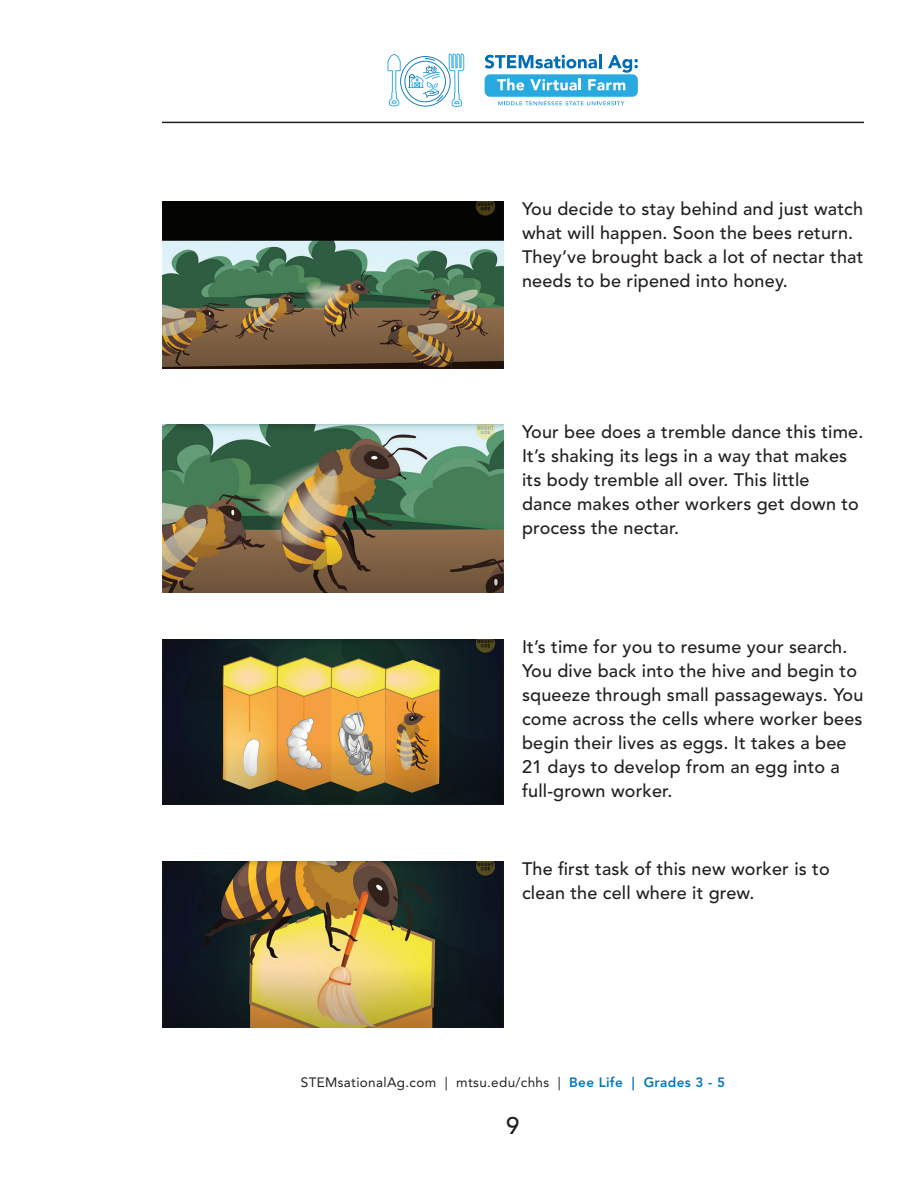
<style>
.page{position:relative;width:918px;height:1188px;background:#fff}
.page>*{position:absolute;margin:0;border:0;box-sizing:border-box;transform-origin:0 0}
.t1{font:500 24px "Avenir LT Std";color:#231f20}
.t2{font:500 18px/24px "Avenir LT Std";letter-spacing:.01em;color:#231f20}
.t3{font:13.5px "Avenir LT Std";letter-spacing:.025em;color:#231f20}
.s1{font-weight:800;color:#0079c2}
</style>
<div class="page">
<hr style="left:162px;top:122px;width:702px;height:1px;background:#231f20">
<svg style="left:485px;top:54px;width:116px;height:15px"></svg>
<svg style="left:608px;top:55px;width:30px;height:18px"></svg>
<div style="left:485px;top:74px;width:153px;height:23px;background:#28aae1;border-radius:6px"></div>
<svg style="left:497px;top:78px;width:27px;height:12px"></svg>
<svg style="left:530px;top:78px;width:51px;height:12px"></svg>
<svg style="left:588px;top:79px;width:37px;height:11px"></svg>
<svg style="left:498px;top:101px;width:127px;height:4px"></svg>
<svg style="left:387px;top:54px;width:77px;height:53px"></svg>
<img style="left:162px;top:202px;width:342px;height:166px">
<img style="left:162px;top:425px;width:342px;height:167px">
<img style="left:162px;top:639px;width:342px;height:166px">
<img style="left:162px;top:861px;width:342px;height:167px">
<p class="t2" style="left:522px;top:197px;width:343px">You decide to stay behind and just watch what will happen. Soon the bees return.<br>They’ve brought back a lot of nectar that needs to be ripened into honey.</p>
<p class="t2" style="left:522px;top:421px;width:343px">Your bee does a tremble dance this time.<br>It’s shaking its legs in a way that makes its body tremble all over. This little dance makes other workers get down to process the nectar.</p>
<p class="t2" style="left:522px;top:635px;width:343px">It’s time for you to resume your search.<br>You dive back into the hive and begin to squeeze through small passageways. You come across the cells where worker bees begin their lives as eggs. It takes a bee 21 days to develop from an egg into a full-grown worker.</p>
<p class="t2" style="left:522px;top:857px;width:309px">The first task of this new worker is to clean the cell where it grew.</p>
<p class="t3" style="left:301px;top:1074px;width:426px">STEMsationalAg.com | mtsu.edu/chhs | <span class="s1">Bee Life | Grades 3 - 5</span></p>
<h1 class="t1" style="left:506px;top:1112px;width:15px">9</h1>
</div>
